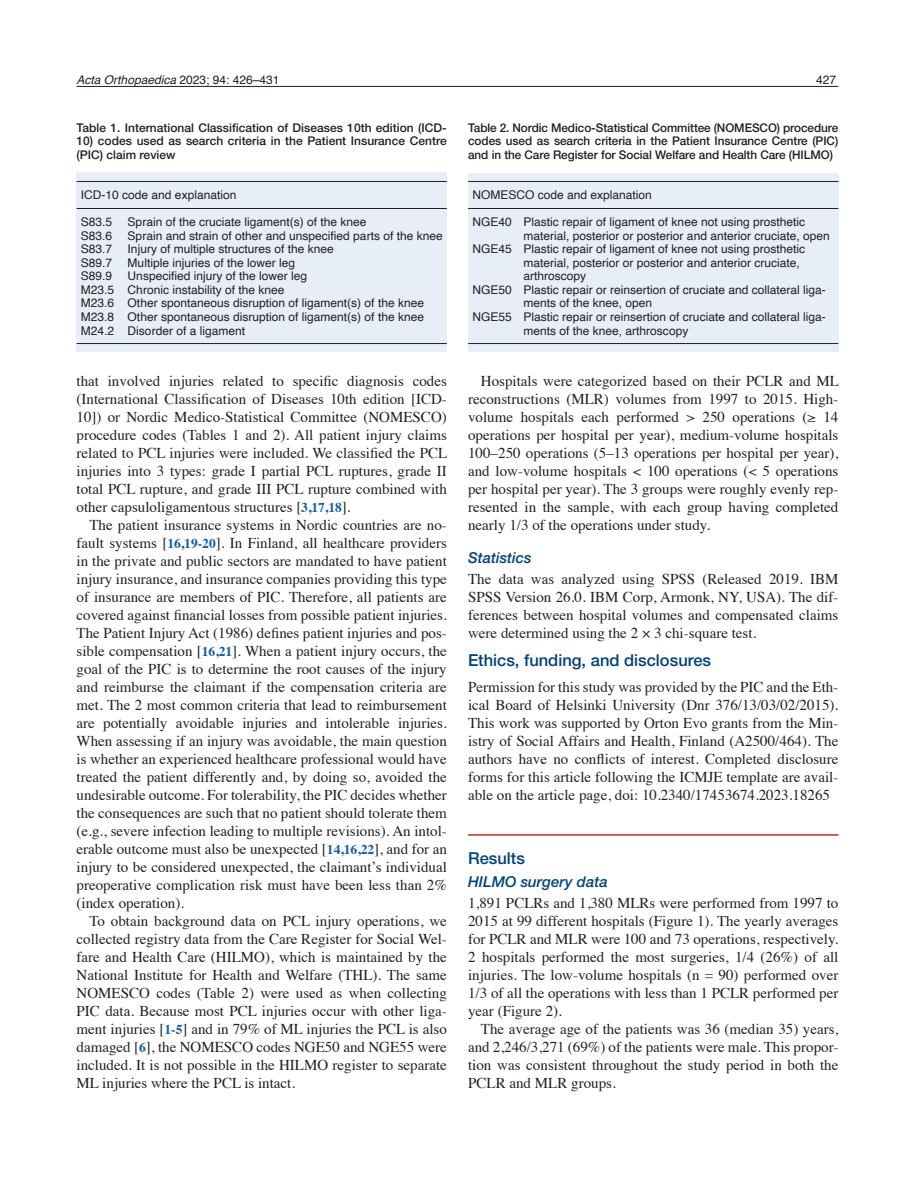
<style>
.page{position:relative;width:915px;height:1191px;background:#fff}
.page>*{position:absolute;margin:0;border:0;box-sizing:border-box;transform-origin:0 0}
._2-Rubrik{font:500 16.5px "Helvetica Neue LTW1 G";color:#004279}
._5-Brödtext{font:15px/18px "Times";color:#231f20;text-align:justify}
._4-Brödstart{font:15px/18px "Times";color:#231f20;text-align:justify}
._3-Underrubrik{font:italic 500 15px "Helvetica Neue LTW1 G";color:#004279}
.Tabelltext{font:12px/13.5px "Helvetica";color:#231f20}
._9-Tabellhuvud{font:500 12px/13.5px "Helvetica Neue LTW1 G";color:#231f20}
.t1{font:italic 12px "Helvetica";color:#231f20}
.s1{font-style:normal}
.s2{font-weight:700;font-size:13.5px;color:#175d9e}
</style>
<div class="page">
<hr style="left:77px;top:86px;width:761px;height:1px;background:#231f20">
<hr style="left:468px;top:834px;width:370px;height:1px;background:#bc2e18">
<div style="left:77px;top:173px;width:369px;height:179px;background:#e8eef8"></div>
<hr style="left:77px;top:181px;width:369px;height:1px;background:#231f20">
<hr style="left:77px;top:208px;width:369px;height:1px;background:#231f20">
<hr style="left:77px;top:343px;width:369px;height:1px;background:#231f20">
<div style="left:468px;top:173px;width:370px;height:179px;background:#e8eef8"></div>
<hr style="left:468px;top:181px;width:370px;height:1px;background:#231f20">
<hr style="left:468px;top:208px;width:370px;height:1px;background:#231f20">
<hr style="left:468px;top:343px;width:370px;height:1px;background:#231f20">
<p class="t1" style="left:77px;top:70px;width:204px">Acta Orthopaedica <span class="s1">2023; 94: 426–431</span></p>
<p class="Tabelltext" style="left:816px;top:73px;width:22px">427</p>
<p class="_9-Tabellhuvud" style="left:77px;top:121px;width:371px">Table 1. International Classification of Diseases 10th edition (ICD-</p>
<p class="_9-Tabellhuvud" style="left:77px;top:134px;width:371px">10) codes used as search criteria in the Patient Insurance Centre (PIC) claim review</p>
<p class="Tabelltext" style="left:81px;top:189px;width:157px">ICD-10 code and explanation</p>
<p class="Tabelltext" style="left:81px;top:216px;width:33px">S83.5</p>
<p class="Tabelltext" style="left:128px;top:216px;width:240px">Sprain of the cruciate ligament(s) of the knee</p>
<p class="Tabelltext" style="left:81px;top:229px;width:33px">S83.6</p>
<p class="Tabelltext" style="left:128px;top:229px;width:316px">Sprain and strain of other and unspecified parts of the knee</p>
<p class="Tabelltext" style="left:81px;top:243px;width:33px">S83.7</p>
<p class="Tabelltext" style="left:128px;top:243px;width:208px">Injury of multiple structures of the knee</p>
<p class="Tabelltext" style="left:81px;top:256px;width:33px">S89.7</p>
<p class="Tabelltext" style="left:128px;top:256px;width:169px">Multiple injuries of the lower leg</p>
<p class="Tabelltext" style="left:81px;top:270px;width:33px">S89.9</p>
<p class="Tabelltext" style="left:128px;top:270px;width:181px">Unspecified injury of the lower leg</p>
<p class="Tabelltext" style="left:81px;top:283px;width:205px">M23.5 Chronic instability of the knee</p>
<p class="Tabelltext" style="left:81px;top:297px;width:344px">M23.6 Other spontaneous disruption of ligament(s) of the knee</p>
<p class="Tabelltext" style="left:81px;top:310px;width:344px">M23.8 Other spontaneous disruption of ligament(s) of the knee</p>
<p class="Tabelltext" style="left:81px;top:324px;width:166px">M24.2 Disorder of a ligament</p>
<p class="_4-Brödstart" style="left:77px;top:370px;width:372px">that involved injuries related to specific diagnosis codes (International Classification of Diseases 10th edition [ICD-10]) or Nordic Medico-Statistical Committee (NOMESCO) procedure codes (Tables 1 and 2). All patient injury claims related to PCL injuries were included. We classified the PCL injuries into 3 types: grade I partial PCL ruptures, grade II total PCL rupture, and grade III PCL rupture combined with other capsuloligamentous structures [<span class="s2">3,17,18</span>].</p>
<p class="_5-Brödtext" style="left:77px;top:514px;width:371px;text-indent:13px">The patient insurance systems in Nordic countries are no&shy;fault systems [<span class="s2">16,19-20</span>]. In Finland, all healthcare providers in the private and public sectors are mandated to have patient injury insurance, and insurance companies providing this type of insurance are members of PIC. Therefore, all patients are covered against financial losses from possible patient injuries.<br>The Patient Injury Act (1986) defines patient injuries and pos&shy;sible compensation [<span class="s2">16,21</span>]. When a patient injury occurs, the goal of the PIC is to determine the root causes of the injury and reimburse the claimant if the compensation criteria are met. The 2 most common criteria that lead to reimbursement are potentially avoidable injuries and intolerable injuries.<br>When assessing if an injury was avoidable, the main question is whether an experienced healthcare professional would have treated the patient differently and, by doing so, avoided the undesirable outcome. For tolerability, the PIC decides whether the consequences are such that no patient should tolerate them (e.g., severe infection leading to multiple revisions). An intol&shy;erable outcome must also be unexpected [<span class="s2">14,16,22</span>], and for an injury to be considered unexpected, the claimant’s individual preoperative complication risk must have been less than 2% (index operation).</p>
<p class="_5-Brödtext" style="left:77px;top:910px;width:371px;text-indent:13px">To obtain background data on PCL injury operations, we collected registry data from the Care Register for Social Wel&shy;fare and Health Care (HILMO), which is maintained by the National Institute for Health and Welfare (THL). The same NOMESCO codes (Table 2) were used as when collecting PIC data. Because most PCL injuries occur with other liga&shy;ment injuries [<span class="s2">1-5</span>] and in 79% of ML injuries the PCL is also damaged [<span class="s2">6</span>], the NOMESCO codes NGE50 and NGE55 were included. It is not possible in the HILMO register to separate ML injuries where the PCL is intact.</p>
<p class="_9-Tabellhuvud" style="left:468px;top:121px;width:371px;text-align:justify">Table 2. Nordic Medico-Statistical Committee (NOMESCO) procedure codes used as search criteria in the Patient Insurance Centre (PIC) and in the Care Register for Social Welfare and Health Care (HILMO)</p>
<p class="Tabelltext" style="left:472px;top:189px;width:181px">NOMESCO code and explanation</p>
<p class="Tabelltext" style="left:523px;top:216px;width:308px;text-indent:-51px">NGE40 Plastic repair of ligament of knee not using prosthetic material, posterior or posterior and anterior cruciate, open</p>
<p class="Tabelltext" style="left:523px;top:243px;width:283px;text-indent:-51px">NGE45 Plastic repair of ligament of knee not using prosthetic material, posterior or posterior and anterior cruciate, arthroscopy</p>
<p class="Tabelltext" style="left:523px;top:283px;width:304px;text-indent:-51px">NGE50 Plastic repair or reinsertion of cruciate and collateral liga&shy;ments of the knee, open</p>
<p class="Tabelltext" style="left:523px;top:310px;width:304px;text-indent:-51px">NGE55 Plastic repair or reinsertion of cruciate and collateral liga&shy;ments of the knee, arthroscopy</p>
<p class="_5-Brödtext" style="left:468px;top:370px;width:372px;text-indent:13px">Hospitals were categorized based on their PCLR and ML reconstructions (MLR) volumes from 1997 to 2015. High&shy;volume hospitals each performed &gt; 250 operations (≥ 14 operations per hospital per year), medium-volume hospitals 100–250 operations (5–13 operations per hospital per year), and low-volume hospitals &lt; 100 operations (&lt; 5 operations per hospital per year). The 3 groups were roughly evenly rep&shy;resented in the sample, with each group having completed nearly 1/3 of the operations under study.</p>
<p class="_3-Underrubrik" style="left:468px;top:548px;width:65px">Statistics</p>
<p class="_4-Brödstart" style="left:468px;top:568px;width:371px">The data was analyzed using SPSS (Released 2019. IBM SPSS Version 26.0. IBM Corp, Armonk, NY, USA). The dif&shy;ferences between hospital volumes and compensated claims were determined using the 2 × 3 chi-square test.</p>
<p class="_2-Rubrik" style="left:468px;top:650px;width:244px">Ethics, funding, and disclosures</p>
<p class="_4-Brödstart" style="left:468px;top:676px;width:371px">Permission for this study was provided by the PIC and the Eth&shy;ical Board of Helsinki University (Dnr 376/13/03/02/2015).<br>This work was supported by Orton Evo grants from the Min&shy;istry of Social Affairs and Health, Finland (A2500/464). The authors have no conflicts of interest. Completed disclosure forms for this article following the ICMJE template are avail&shy;able on the article page, doi: 10.2340/17453674.2023.18265</p>
<p class="_2-Rubrik" style="left:468px;top:848px;width:58px">Results</p>
<p class="_3-Underrubrik" style="left:468px;top:872px;width:141px">HILMO surgery data</p>
<p class="_4-Brödstart" style="left:468px;top:892px;width:371px">1,891 PCLRs and 1,380 MLRs were performed from 1997 to 2015 at 99 different hospitals (Figure 1). The yearly averages for PCLR and MLR were 100 and 73 operations, respectively.<br>2 hospitals performed the most surgeries, 1/4 (26%) of all injuries. The low-volume hospitals (n = 90) performed over 1/3 of all the operations with less than 1 PCLR performed per year (Figure 2).</p>
<p class="_5-Brödtext" style="left:468px;top:1018px;width:371px;text-indent:13px">The average age of the patients was 36 (median 35) years, and 2,246/3,271 (69%) of the patients were male. This propor&shy;tion was consistent throughout the study period in both the PCLR and MLR groups.</p>
</div>
